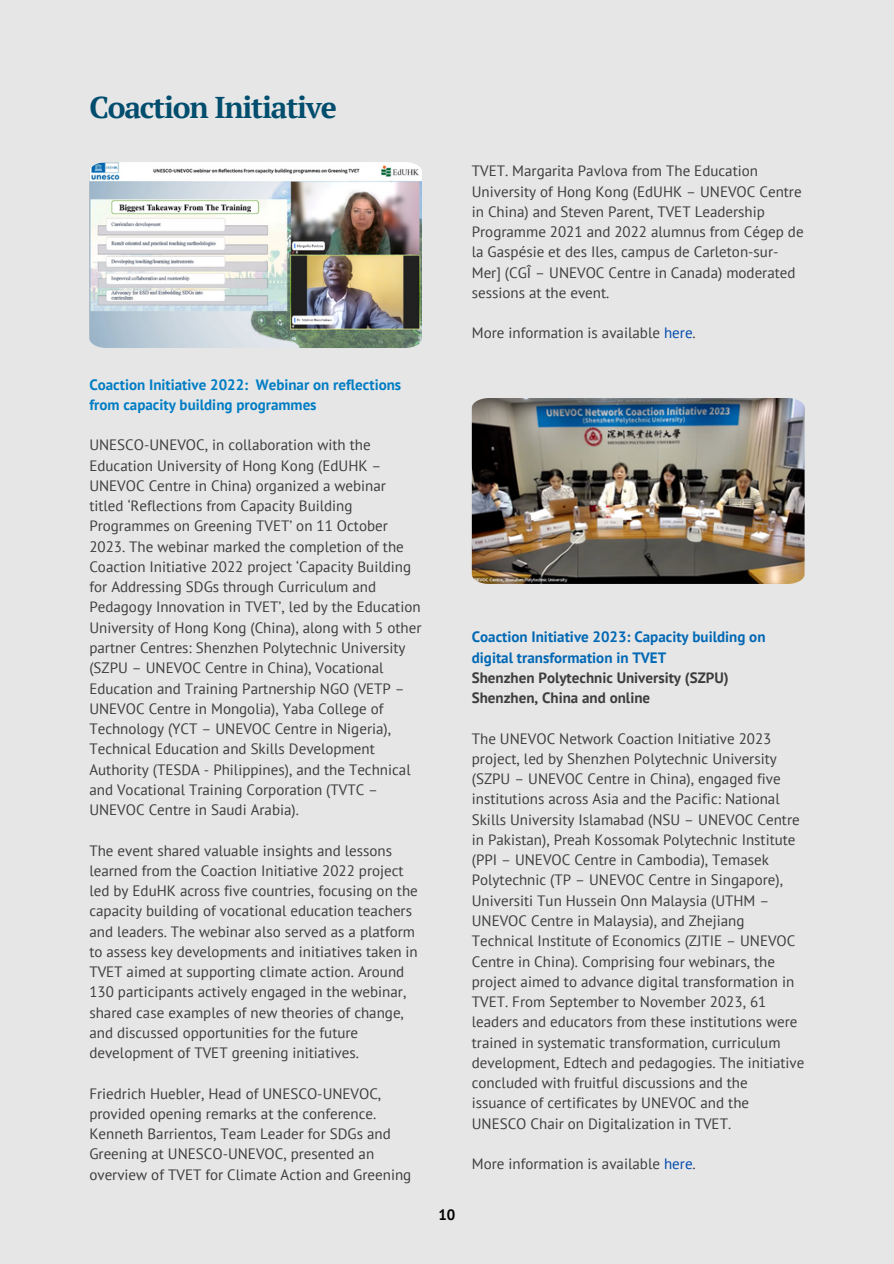
<style>
.page{position:relative;width:894px;height:1264px;background:#fff}
.page>*{position:absolute;margin:0;border:0;box-sizing:border-box;transform-origin:0 0}
.t1{font:700 30px "PT Serif";letter-spacing:-.04em;color:#004d6d}
.t2{font:15px/20.2px "PT Sans";color:#3d3d3d}
.t3{font:700 15px/20.2px "PT Sans";color:#007dc3}
.t4{font:700 15px/20.2px "PT Sans";color:#0168b4}
.t5{font:700 15px/20.2px "PT Sans";color:#3d3d3d}
.t6{font:700 15px "PT Sans";color:#000}
.s1{color:#004aad}
</style>
<div class="page">
<div style="left:0;top:0;width:893px;height:1263px;background:#e6e6e7"></div>
<img style="left:89px;top:162px;width:333px;height:186px">
<img style="left:471px;top:398px;width:333px;height:186px">
<h1 class="t1" style="left:89px;top:87px;width:249px">Coaction Initiative</h1>
<p class="t3" style="left:89px;top:374px;width:313px">Coaction Initiative 2022: Webinar on reflections from capacity building programmes</p>
<p class="t2" style="left:89px;top:434px;width:333px">UNESCO-UNEVOC, in collaboration with the Education University of Hong Kong (EdUHK – UNEVOC Centre in China) organized a webinar titled ‘Reflections from Capacity Building Programmes on Greening TVET’ on 11 October 2023. The webinar marked the completion of the Coaction Initiative 2022 project ‘Capacity Building for Addressing SDGs through Curriculum and Pedagogy Innovation in TVET’, led by the Education University of Hong Kong (China), along with 5 other partner Centres: Shenzhen Polytechnic University (SZPU – UNEVOC Centre in China), Vocational Education and Training Partnership NGO (VETP – UNEVOC Centre in Mongolia), Yaba College of Technology (YCT – UNEVOC Centre in Nigeria), Technical Education and Skills Development Authority (TESDA - Philippines), and the Technical and Vocational Training Corporation (TVTC – UNEVOC Centre in Saudi Arabia).</p>
<p class="t2" style="left:89px;top:839px;width:330px">The event shared valuable insights and lessons learned from the Coaction Initiative 2022 project led by EduHK across five countries, focusing on the capacity building of vocational education teachers and leaders. The webinar also served as a platform to assess key developments and initiatives taken in TVET aimed at supporting climate action. Around 130 participants actively engaged in the webinar, shared case examples of new theories of change, and discussed opportunities for the future development of TVET greening initiatives.</p>
<p class="t2" style="left:89px;top:1082px;width:323px">Friedrich Huebler, Head of UNESCO-UNEVOC, provided opening remarks at the conference.<br>Kenneth Barrientos, Team Leader for SDGs and Greening at UNESCO-UNEVOC, presented an overview of TVET for Climate Action and Greening</p>
<p class="t2" style="left:471px;top:161px;width:333px">TVET. Margarita Pavlova from The Education University of Hong Kong (EdUHK – UNEVOC Centre in China) and Steven Parent, TVET Leadership Programme 2021 and 2022 alumnus from Cégep de la Gaspésie et des Iles, campus de Carleton-sur-Mer] (CGÎ – UNEVOC Centre in Canada) moderated sessions at the event.</p>
<p class="t2" style="left:471px;top:323px;width:225px">More information is available <span class="s1">here</span>.</p>
<p class="t6" style="left:438px;top:1205px;width:19px">10</p>
<p class="t4" style="left:471px;top:626px;width:295px">Coaction Initiative 2023: Capacity building on digital transformation in TVET</p>
<p class="t5" style="left:471px;top:667px;width:258px">Shenzhen Polytechnic University (SZPU)<br>Shenzhen, China and online</p>
<p class="t2" style="left:471px;top:728px;width:334px">The UNEVOC Network Coaction Initiative 2023 project, led by Shenzhen Polytechnic University (SZPU – UNEVOC Centre in China), engaged five institutions across Asia and the Pacific: National Skills University Islamabad (NSU – UNEVOC Centre in Pakistan), Preah Kossomak Polytechnic Institute (PPI – UNEVOC Centre in Cambodia), Temasek Polytechnic (TP – UNEVOC Centre in Singapore), Universiti Tun Hussein Onn Malaysia (UTHM – UNEVOC Centre in Malaysia), and Zhejiang Technical Institute of Economics (ZJTIE – UNEVOC Centre in China). Comprising four webinars, the project aimed to advance digital transformation in TVET. From September to November 2023, 61 leaders and educators from these institutions were trained in systematic transformation, curriculum development, Edtech and pedagogies. The initiative concluded with fruitful discussions and the issuance of certificates by UNEVOC and the UNESCO Chair on Digitalization in TVET.</p>
<p class="t2" style="left:471px;top:1153px;width:225px">More information is available <span class="s1">here</span>.</p>
</div>
